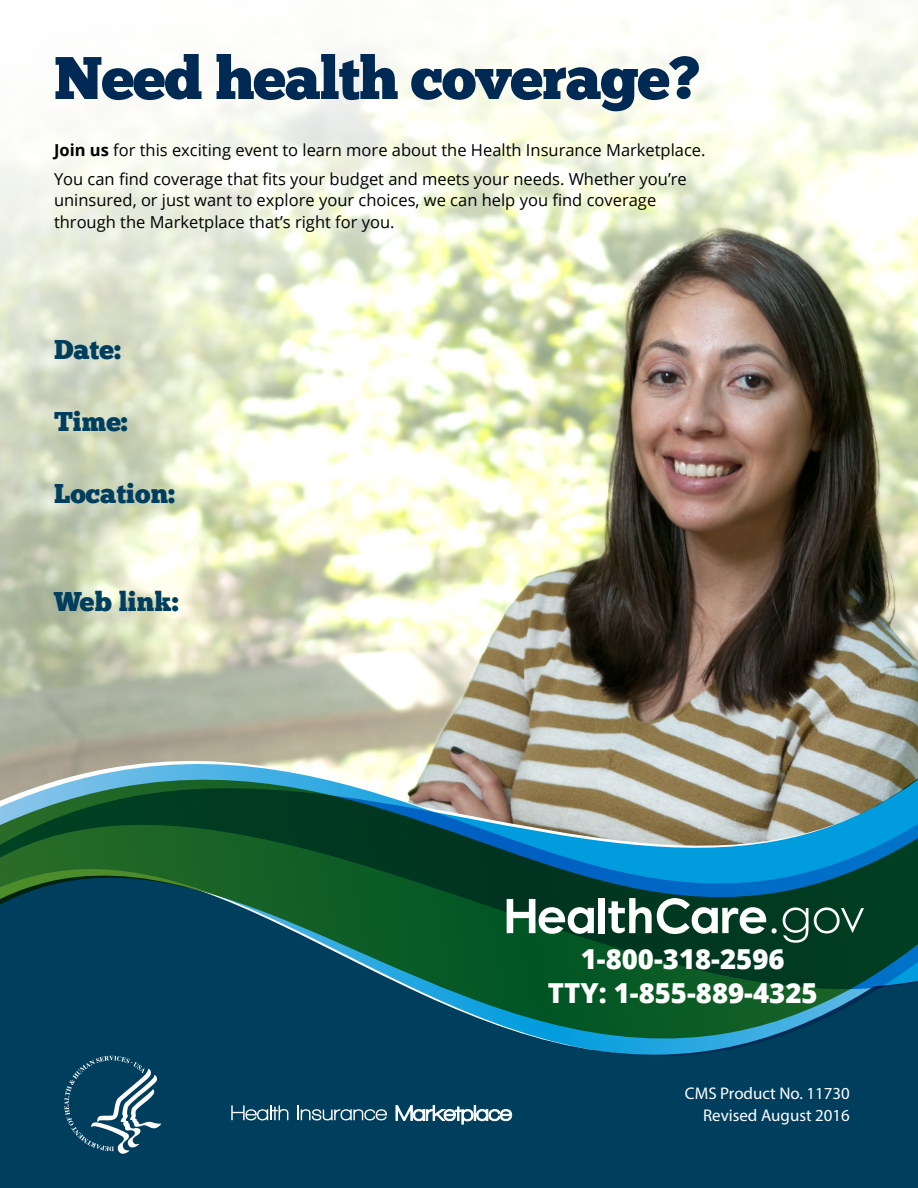
<style>
.page{position:relative;width:918px;height:1188px;background:#fff}
.page>*{position:absolute;margin:0;border:0;box-sizing:border-box;transform-origin:0 0}
.t1{font:60px "Chunk Five Ex";letter-spacing:-.02em;color:#002953}
.t2{font:800 27.6px "Open Sans";color:#fff}
.t3{font:27px "Chunk Five Ex";color:#003e5e}
.t4{font:16.95px/21.8px "Myriad Pro";color:#fff;text-align:right}
.text_no_indent{font:16.5px/21.6px "Open Sans";color:#000}
.s1{font-weight:700}
</style>
<div class="page">
<img style="left:0;top:0;width:918px;height:691px">
<div style="left:0;top:1075px;width:918px;height:113px;background:#003e5e"></div>
<svg style="left:231px;top:1105px;width:57px;height:15px"></svg>
<svg style="left:298px;top:1105px;width:89px;height:15px"></svg>
<svg style="left:396px;top:1105px;width:116px;height:19px"></svg>
<svg style="left:64px;top:1075px;width:97px;height:79px;background:#2f627c"></svg>
<div style="left:0;top:1056px;width:918px;height:19px;background:#003e5e"></div>
<svg style="left:0;top:1006px;width:918px;height:50px;background:#054e65"></svg>
<svg style="left:0;top:694px;width:918px;height:312px;background:#48766c"></svg>
<svg style="left:507px;top:899px;width:87px;height:35px"></svg>
<div style="left:598px;top:898px;width:7px;height:35px;background:#fff"></div>
<svg style="left:608px;top:898px;width:158px;height:36px"></svg>
<svg style="left:772px;top:928px;width:5px;height:5px"></svg>
<svg style="left:783px;top:907px;width:25px;height:36px"></svg>
<svg style="left:814px;top:907px;width:50px;height:26px"></svg>
<h1 class="t1" style="left:54px;top:33px;width:648px">Need health coverage?</h1>
<p class="text_no_indent" style="left:54px;top:139px;width:653px"><span class="s1">Join us</span> for this exciting event to learn more about the Health Insurance Marketplace.</p>
<p class="text_no_indent" style="left:54px;top:167px;width:634px">You can find coverage that fits your budget and meets your needs. Whether you’re uninsured, or just want to explore your choices, we can help you find coverage through the Marketplace that’s right for you.</p>
<p class="t3" style="left:54px;top:329px;width:68px">Date:</p>
<p class="t3" style="left:54px;top:401px;width:75px">Time:</p>
<p class="t3" style="left:54px;top:473px;width:123px">Location:</p>
<p class="t3" style="left:54px;top:581px;width:126px">Web link:</p>
<p class="t2" style="left:581px;top:938px;width:205px">1-800-318-2596</p>
<p class="t2" style="left:548px;top:972px;width:271px">TTY: 1-855-889-4325</p>
<p class="t4" style="left:685px;top:1082px;width:166px">CMS Product No. 11730<br>Revised August 2016</p>
</div>
